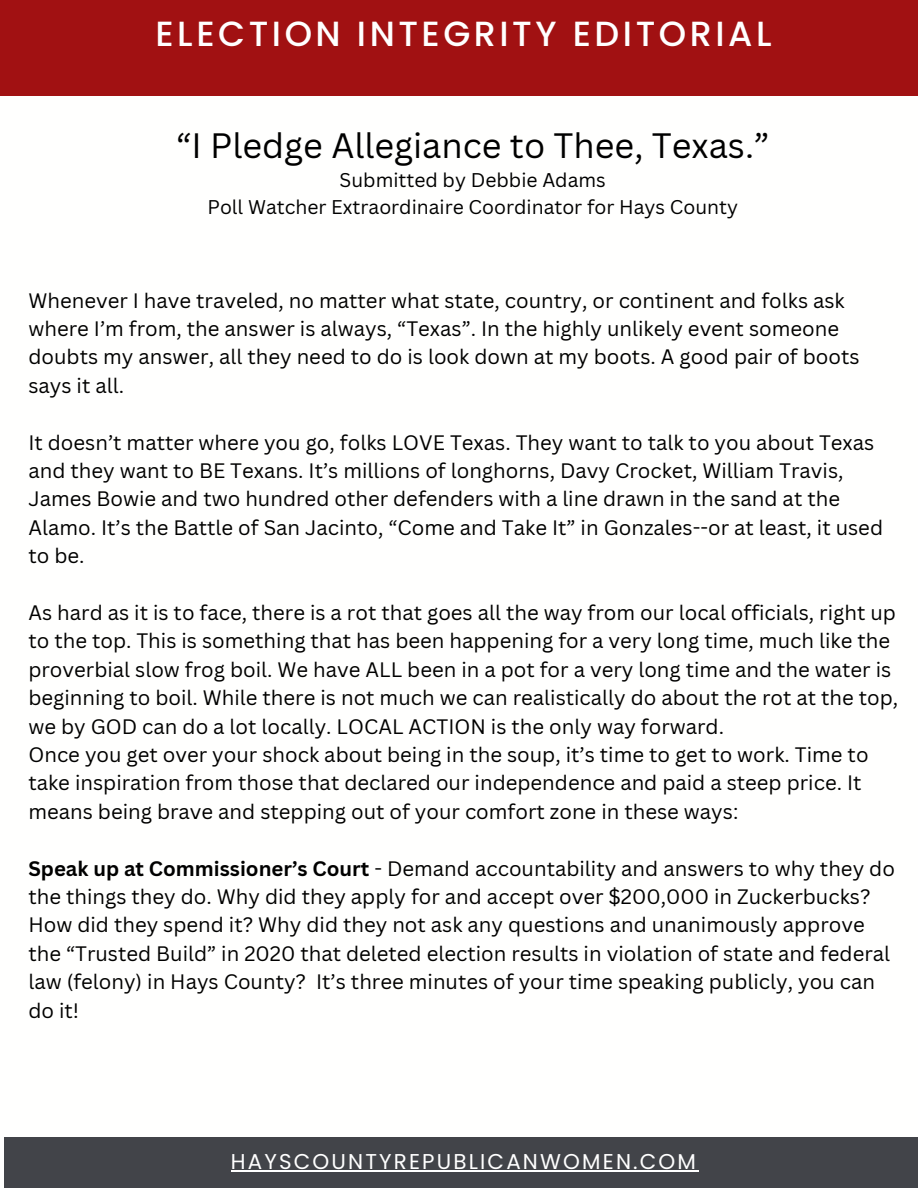
<style>
.page{position:relative;width:918px;height:1188px;background:#fff}
.page>*{position:absolute;margin:0;border:0;box-sizing:border-box;transform-origin:0 0}
.t1{font:500 34.95px "Poppins";letter-spacing:.1em;color:#fff}
.t2{font:34.35px "Canva Sans";color:#000}
.t3{font:21.45px "Poppins";letter-spacing:.1em;color:#fff}
.t4{font:20.4px/28.3px "Canva Sans";color:#000}
.t5{font:19.35px "Canva Sans";color:#000}
.s1{font-weight:700}
</style>
<div class="page">
<div style="left:0;top:0;width:918px;height:96px;background:#a11112"></div>
<div style="left:5px;top:1138px;width:913px;height:50px;background:#424449"></div>
<hr style="left:231px;top:1170px;width:467px;height:1px;background:#fff">
<p class="t1" style="left:155px;top:10px;width:618px">ELECTION INTEGRITY EDITORIAL</p>
<p class="t2" style="left:176px;top:121px;width:595px">“I Pledge Allegiance to Thee, Texas.”</p>
<p class="t5" style="left:340px;top:166px;width:268px">Submitted by Debbie Adams</p>
<p class="t5" style="left:207px;top:193px;width:532px">Poll Watcher Extraordinaire Coordinator for Hays County</p>
<p class="t4" style="left:28px;top:286px;width:833px">Whenever I have traveled, no matter what state, country, or continent and folks ask where I’m from, the answer is always, “Texas”. In the highly unlikely event someone doubts my answer, all they need to do is look down at my boots. A good pair of boots says it all.</p>
<p class="t4" style="left:28px;top:428px;width:856px">It doesn’t matter where you go, folks LOVE Texas. They want to talk to you about Texas and they want to BE Texans. It’s millions of longhorns, Davy Crocket, William Travis, James Bowie and two hundred other defenders with a line drawn in the sand at the Alamo. It’s the Battle of San Jacinto, “Come and Take It” in Gonzales--or at least, it used to be.</p>
<p class="t4" style="left:28px;top:598px;width:871px">As hard as it is to face, there is a rot that goes all the way from our local officials, right up to the top. This is something that has been happening for a very long time, much like the proverbial slow frog boil. We have ALL been in a pot for a very long time and the water is beginning to boil. While there is not much we can realistically do about the rot at the top, we by GOD can do a lot locally. LOCAL ACTION is the only way forward.</p>
<p class="t4" style="left:28px;top:740px;width:842px">Once you get over your shock about being in the soup, it’s time to get to work. Time to take inspiration from those that declared our independence and paid a steep price. It means being brave and stepping out of your comfort zone in these ways:</p>
<p class="t4" style="left:28px;top:853px;width:868px"><span class="s1">Speak up at Commissioner’s Court</span> - Demand accountability and answers to why they do the things they do. Why did they apply for and accept over $200,000 in Zuckerbucks?<br>How did they spend it? Why did they not ask any questions and unanimously approve the “Trusted Build” in 2020 that deleted election results in violation of state and federal law (felony) in Hays County? It’s three minutes of your time speaking publicly, you can do it!</p>
<p class="t3" style="left:231px;top:1147px;width:467px">HAYSCOUNTYREPUBLICANWOMEN.COM</p>
</div>
